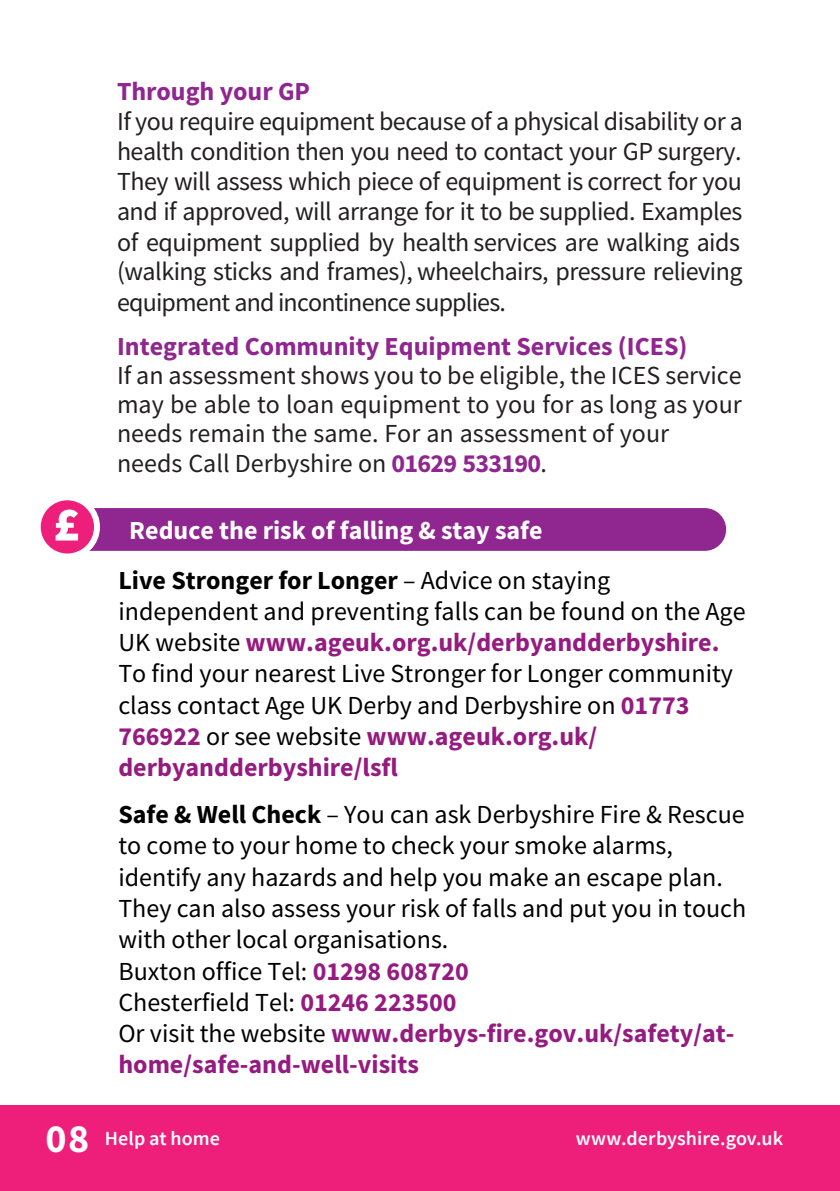
<style>
.page{position:relative;width:840px;height:1191px;background:#fff}
.page>*{position:absolute;margin:0;border:0;box-sizing:border-box;transform-origin:0 0}
.t1{font:26px/31.2px "Source Sans Pro";color:#000}
.t2{font:26px/30.2px "Source Sans Pro";color:#231f20;text-align:justify}
.t3{font:700 26px "Source Sans Pro";color:#90268f}
.t4{font:700 26px "Source Sans Pro";color:#fff}
.t5{font:600 20px "Source Sans Pro";letter-spacing:.005em;color:#fff}
.s1{font-weight:700;color:#90268f}
.s2{font-weight:700}
.s3{font-weight:700;color:#951b81}
.s4{font-weight:700;font-size:40px}
</style>
<div class="page">
<svg style="left:38px;top:497px;width:59px;height:59px"></svg>
<div style="left:35px;top:494px;width:65px;height:65px;border:6px solid #fff;border-radius:50%"></div>
<svg style="left:56px;top:508px;width:669px;height:43px;background:#972d92"></svg>
<div style="left:0;top:1106px;width:839px;height:85px;background:#ee1e7b"></div>
<h3 class="t3" style="left:117px;top:73px;width:194px">Through your GP</h3>
<p class="t2" style="left:117px;top:106px;width:627px">If you require equipment because of a physical disability or a health condition then you need to contact your GP surgery.<br>They will assess which piece of equipment is correct for you and if approved, will arrange for it to be supplied. Examples of equipment supplied by health services are walking aids (walking sticks and frames), wheelchairs, pressure relieving equipment and incontinence supplies.</p>
<h3 class="t3" style="left:117px;top:328px;width:571px">Integrated Community Equipment Services (ICES)</h3>
<p class="t2" style="left:117px;top:360px;width:626px;line-height:29.6px;text-align:left">If an assessment shows you to be eligible, the ICES service may be able to loan equipment to you for as long as your needs remain the same. For an assessment of your<br>needs Call Derbyshire on <span class="s1">01629 533190</span>.</p>
<h2 class="t4" style="left:129px;top:513px;width:414px">Reduce the risk of falling &amp; stay safe</h2>
<p class="t1" style="left:118px;top:564px;width:628px"><span class="s2">Live Stronger for Longer</span> – Advice on staying independent and preventing falls can be found on the Age UK website <span class="s3">www.ageuk.org.uk/derbyandderbyshire.<br></span>To find your nearest Live Stronger for Longer community class contact Age UK Derby and Derbyshire on <span class="s3">01773<br>766922</span> or see website <span class="s3">www.ageuk.org.uk/ derbyandderbyshire/lsfl</span></p>
<p class="t1" style="left:118px;top:798px;width:629px"><span class="s2">Safe &amp; Well Check</span> – You can ask Derbyshire Fire &amp; Rescue to come to your home to check your smoke alarms, identify any hazards and help you make an escape plan.<br>They can also assess your risk of falls and put you in touch with other local organisations.<br>Buxton office Tel: <span class="s3">01298 608720<br></span>Chesterfield Tel: <span class="s3">01246 223500<br></span>Or visit the website <span class="s3">www.derbys-fire.gov.uk/safety/at&shy;home/safe-and-well-visits</span></p>
<p class="t5" style="left:45px;top:1125px;width:176px"><span class="s4">08</span> Help at home</p>
<p class="t5" style="left:575px;top:1125px;width:209px">www.derbyshire.gov.uk</p>
</div>
